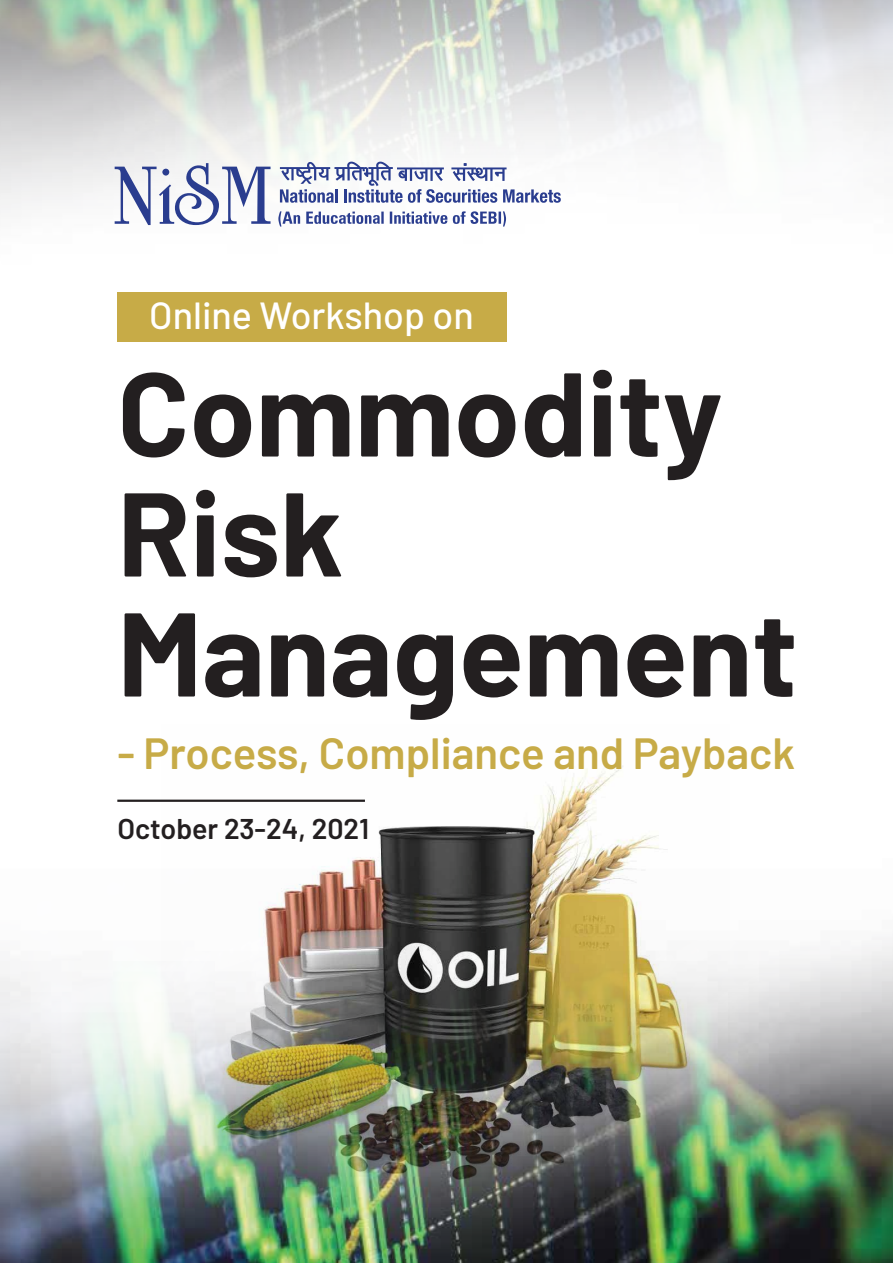
<style>
.page{position:relative;width:893px;height:1263px;background:#fff}
.page>*{position:absolute;margin:0;border:0;box-sizing:border-box;transform-origin:0 0}
.t1{font:700 118.8px/120px "Barlow";color:#231f20}
.t2{font:600 43.65px "Barlow";color:#c7ab47}
.t3{font:500 37.65px "Barlow";color:#fff}
.t4{font:600 28.5px "Barlow";color:#231f20}
</style>
<div class="page">
<img style="left:161px;top:766px;width:507px;height:93px">
<img style="left:0;top:859px;width:893px;height:404px">
<img style="left:0;top:0;width:893px;height:226px">
<div style="left:117px;top:292px;width:390px;height:50px;background:#c7ab47"></div>
<hr style="left:117px;top:800px;width:248px;height:2px;background:#231f20">
<svg style="left:115px;top:163px;width:156px;height:62px"></svg>
<svg style="left:280px;top:162px;width:281px;height:41px"></svg>
<svg style="left:278px;top:211px;width:228px;height:16px"></svg>
<p class="t3" style="left:149px;top:288px;width:326px">Online Workshop on</p>
<h1 class="t1" style="left:117px;top:344px;width:682px">Commodity<br>Risk<br>Management</h1>
<p class="t2" style="left:117px;top:721px;width:679px">- Process, Compliance and Payback</p>
<p class="t4" style="left:117px;top:808px;width:253px">October 23-24, 2021</p>
</div>
